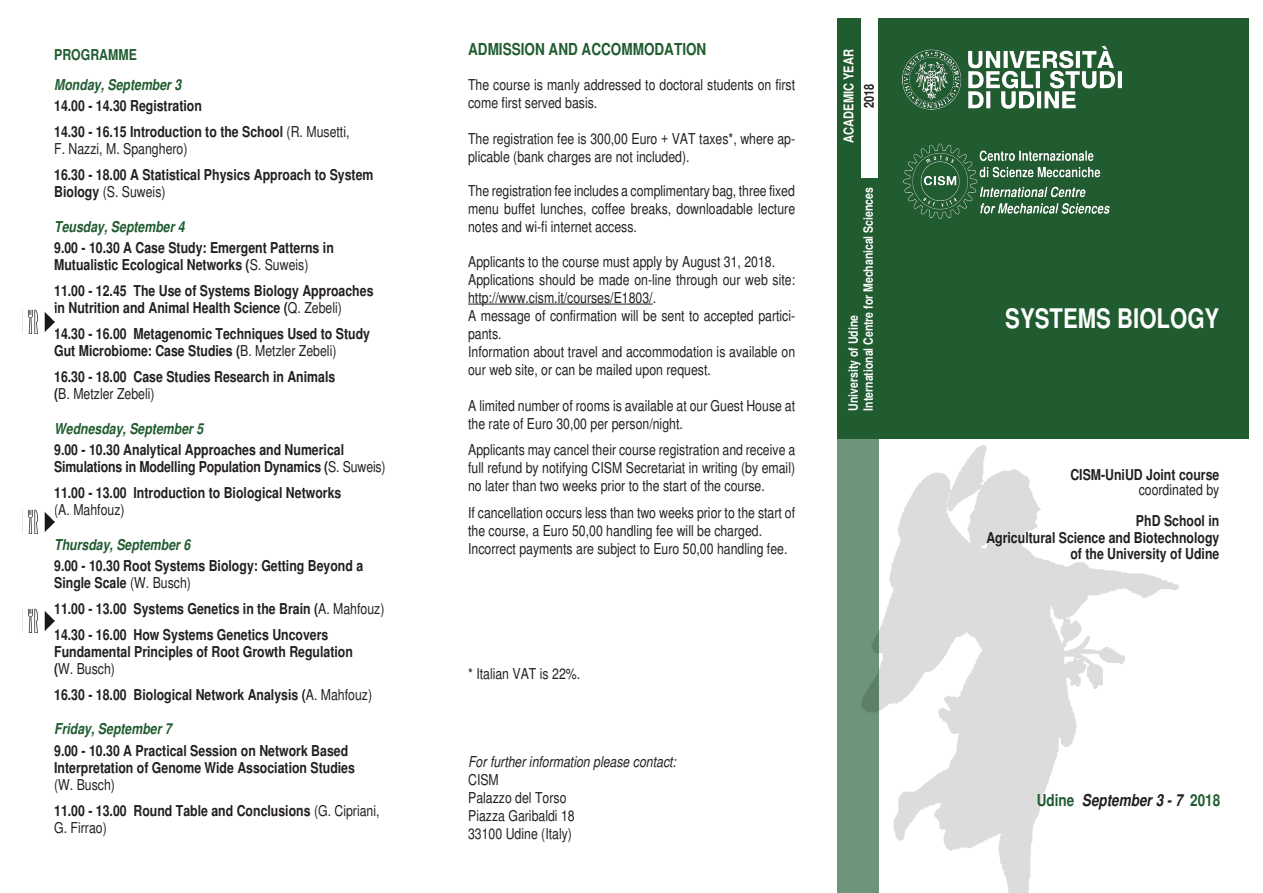
<style>
.page{position:relative;width:1263px;height:893px;background:#fff}
.page>*{position:absolute;margin:0;border:0;box-sizing:border-box;transform-origin:0 0}
.t1{font:700 condensed 27px "Helvetica";color:#fff}
.t2{font:700 condensed 16.5px "Helvetica";color:#205c30}
.t3{font:italic 700 condensed 16.5px "Helvetica";color:#231f20}
.t4{font:condensed 15px/18px "Helvetica";color:#231f20}
.Titolo_lecturers{font:700 condensed 15px/17.2px "Helvetica";color:#231f20}
.t5{font:italic 700 condensed 15px "Helvetica";color:#205c30}
.t6{font:italic condensed 15px "Helvetica";color:#231f20}
.t7{font:700 condensed 15px "Helvetica";color:#205c30}
.t8{font:700 condensed 13.5px "Helvetica";color:#fff}
.t9{font:700 condensed 13.5px "Helvetica";color:#231f20}
.t10{font:700 condensed 12.75px "Helvetica";color:#fff}
.s1{font-weight:400}
.s2{font-weight:700}
.s3{font-style:normal;color:#205c30}
</style>
<div class="page">
<div style="left:837px;top:18px;width:411px;height:421px;background:#205c30"></div>
<img style="left:903px;top:144px;width:207px;height:75px">
<hr style="left:468px;top:304px;width:185px;height:1px;background:#231f20">
<div style="left:837px;top:439px;width:41px;height:454px;background:#6e9579"></div>
<div style="left:861px;top:0;width:16px;height:177px;background:#fff"></div>
<img style="left:861px;top:439px;width:319px;height:454px">
<img style="left:902px;top:47px;width:219px;height:62px">
<img style="left:28px;top:310px;width:26px;height:24px">
<img style="left:28px;top:608px;width:26px;height:24px">
<img style="left:28px;top:510px;width:26px;height:24px">
<p class="t7" style="left:54px;top:46px;width:84px">PROGRAMME</p>
<p class="t5" style="left:54px;top:76px;width:129px">Monday, September 3</p>
<p class="Titolo_lecturers" style="left:54px;top:97px;width:149px">14.00 - 14.30 Registration</p>
<p class="Titolo_lecturers" style="left:54px;top:123px;width:297px">14.30 - 16.15 Introduction to the School <span class="s1">(R. Musetti,<br>F. Nazzi, M. Spanghero)</span></p>
<p class="Titolo_lecturers" style="left:54px;top:166px;width:321px">16.30 - 18.00 A Statistical Physics Approach to System<br>Biology <span class="s1">(S. Suweis)</span></p>
<p class="t5" style="left:54px;top:217px;width:132px">Teusday, September 4</p>
<p class="Titolo_lecturers" style="left:54px;top:239px;width:281px">9.00 - 10.30 A Case Study: Emergent Patterns in<br>Mutualistic Ecological Networks (<span class="s1">S. Suweis)</span></p>
<p class="Titolo_lecturers" style="left:54px;top:282px;width:321px">11.00 - 12.45 The Use of Systems Biology Approaches in Nutrition and Animal Health Science (<span class="s1">Q. Zebeli)</span></p>
<p class="Titolo_lecturers" style="left:54px;top:325px;width:317px">14.30 - 16.00 Metagenomic Techniques Used to Study<br>Gut Microbiome: Case Studies (<span class="s1">B. Metzler Zebeli)</span></p>
<p class="Titolo_lecturers" style="left:54px;top:368px;width:283px">16.30 - 18.00 Case Studies Research in Animals</p>
<p class="t4" style="left:54px;top:385px;width:102px"><span class="s2">(</span>B. Metzler Zebeli)</p>
<p class="t5" style="left:54px;top:419px;width:151px">Wednesday, September 5</p>
<p class="Titolo_lecturers" style="left:54px;top:441px;width:333px">9.00 - 10.30 Analytical Approaches and Numerical<br>Simulations in Modelling Population Dynamics (<span class="s1">S. Suweis)</span></p>
<p class="Titolo_lecturers" style="left:54px;top:484px;width:289px">11.00 - 13.00 Introduction to Biological Networks</p>
<p class="t4" style="left:54px;top:501px;width:72px">(A. Mahfouz)</p>
<p class="t5" style="left:54px;top:535px;width:138px">Thursday, September 6</p>
<p class="Titolo_lecturers" style="left:54px;top:557px;width:310px">9.00 - 10.30 Root Systems Biology: Getting Beyond a<br>Single Scale <span class="s1">(W. Busch)</span></p>
<p class="Titolo_lecturers" style="left:54px;top:600px;width:332px">11.00 - 13.00 Systems Genetics in the Brain (<span class="s1">A. Mahfouz)</span></p>
<p class="Titolo_lecturers" style="left:54px;top:626px;width:300px">14.30 - 16.00 How Systems Genetics Uncovers<br>Fundamental Principles of Root Growth Regulation</p>
<p class="t4" style="left:54px;top:660px;width:62px"><span class="s2">(</span>W. Busch)</p>
<p class="Titolo_lecturers" style="left:54px;top:686px;width:319px">16.30 - 18.00 Biological Network Analysis (<span class="s1">A. Mahfouz)</span></p>
<p class="t5" style="left:54px;top:720px;width:119px">Friday, September 7</p>
<p class="Titolo_lecturers" style="left:54px;top:742px;width:302px">9.00 - 10.30 A Practical Session on Network Based<br>Interpretation of Genome Wide Association Studies</p>
<p class="t4" style="left:54px;top:776px;width:62px">(W. Busch)</p>
<p class="Titolo_lecturers" style="left:54px;top:802px;width:327px">11.00 - 13.00 Round Table and Conclusions <span class="s1">(G. Cipriani,<br>G. Firrao)</span></p>
<p class="t2" style="left:468px;top:39px;width:240px">ADMISSION AND ACCOMMODATION</p>
<p class="t4" style="left:468px;top:75px;width:329px">The course is manly addressed to doctoral students on first come first served basis.</p>
<p class="t4" style="left:468px;top:129px;width:329px">The registration fee is 300,00 Euro + VAT taxes*, where ap&shy;plicable (bank charges are not included).</p>
<p class="t4" style="left:468px;top:182px;width:329px;text-align:justify">The registration fee includes a complimentary bag, three fixed menu buffet lunches, coffee breaks, downloadable lecture notes and wi-fi internet access.</p>
<p class="t4" style="left:468px;top:252px;width:309px">Applicants to the course must apply by August 31, 2018.</p>
<p class="t4" style="left:468px;top:270px;width:329px">Applications should be made on-line through our web site: http://www.cism.it/courses/E1803/.</p>
<p class="t4" style="left:468px;top:306px;width:329px">A message of confirmation will be sent to accepted partici&shy;pants.</p>
<p class="t4" style="left:468px;top:342px;width:329px">Information about travel and accommodation is available on our web site, or can be mailed upon request.</p>
<p class="t4" style="left:468px;top:396px;width:329px">A limited number of rooms is available at our Guest House at the rate of Euro 30,00 per person/night.</p>
<p class="t4" style="left:468px;top:441px;width:329px;text-align:justify">Applicants may cancel their course registration and receive a full refund by notifying CISM Secretariat in writing (by email) no later than two weeks prior to the start of the course.</p>
<p class="t4" style="left:468px;top:503px;width:329px">If cancellation occurs less than two weeks prior to the start of the course, a Euro 50,00 handling fee will be charged.</p>
<p class="t4" style="left:468px;top:539px;width:321px">Incorrect payments are subject to Euro 50,00 handling fee.</p>
<p class="t4" style="left:468px;top:664px;width:114px">* Italian VAT is 22%.</p>
<p class="t6" style="left:468px;top:753px;width:209px">For further information please contact:</p>
<p class="t4" style="left:468px;top:771px;width:32px">CISM</p>
<p class="t4" style="left:468px;top:789px;width:100px">Palazzo del Torso</p>
<p class="t4" style="left:468px;top:807px;width:108px">Piazza Garibaldi 18</p>
<p class="t4" style="left:468px;top:825px;width:105px">33100 Udine (Italy)</p>
<p class="t8" style="left:841px;top:143px;width:95px;rotate:-90deg">ACADEMIC YEAR</p>
<p class="t9" style="left:861px;top:108px;width:26px;rotate:-90deg">2018</p>
<p class="t10" style="left:861px;top:410px;width:225px;rotate:-90deg">International Centre for Mechanical Sciences</p>
<p class="t10" style="left:846px;top:410px;width:97px;rotate:-90deg">University of Udine</p>
<p class="t1" style="left:1005px;top:303px;width:216px">SYSTEMS BIOLOGY</p>
<p class="Titolo_lecturers" style="left:1070px;top:466px;width:150px">CISM-UniUD Joint course</p>
<p class="t4" style="left:1139px;top:480px;width:82px">coordinated by</p>
<p class="Titolo_lecturers" style="left:1136px;top:512px;width:85px">PhD School in</p>
<p class="Titolo_lecturers" style="left:986px;top:529px;width:234px">Agricultural Science and Biotechnology</p>
<p class="Titolo_lecturers" style="left:1070px;top:545px;width:150px">of the University of Udine</p>
<p class="t3" style="left:1037px;top:790px;width:185px"><span class="s3">Udine</span> September 3 - 7 <span class="s3">2018</span></p>
</div>
